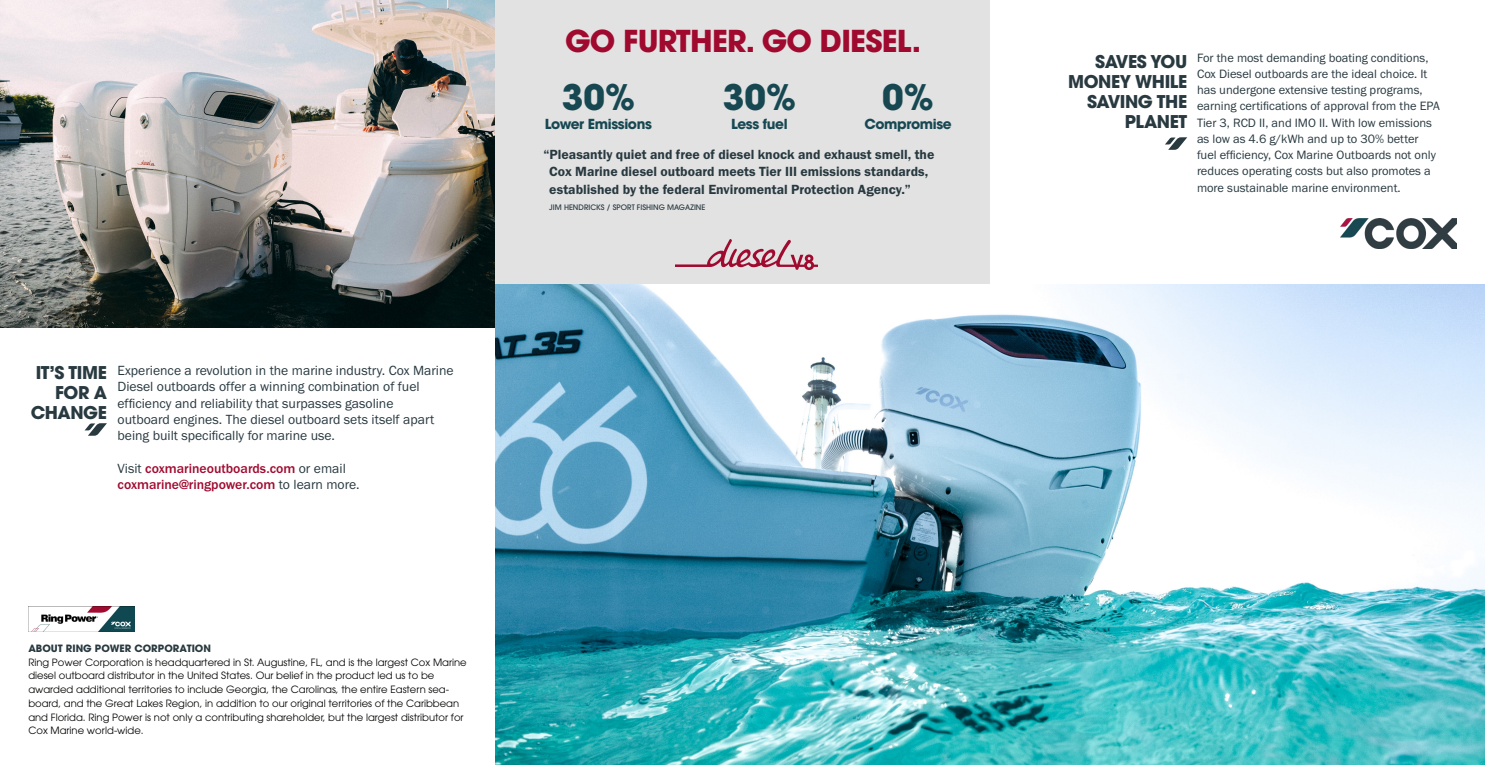
<style>
.page{position:relative;width:1485px;height:765px;background:#fff}
.page>*{position:absolute;margin:0;border:0;box-sizing:border-box;transform-origin:0 0}
.Image_Caption_-_Align_Right{font:700 35px "ITC Avant Garde Pro";color:#174852}
.Image_Caption_-_Align_Right-2{font:700 30px "ITC Avant Garde Pro";letter-spacing:-.025em;color:#a00a2f}
.Image_Caption_-_Align_Right-3{font:700 17.5px/20px "ITC Avant Garde Pro";letter-spacing:-.025em;color:#283940;text-align:right}
.Image_Caption_-_Align_Right-4{font:13.75px/16.2px "Franklin Gothic URW Boo";color:#283940}
.Image_Caption_-_Align_Right-5{font:13.75px/17.5px "Franklin Gothic URW Dem";color:#283940}
.Image_Caption_-_Align_Right-6{font:500 13.75px/16.2px "Franklin Gothic URW";color:#a00a2f}
.Image_Caption_-_Align_Right-7{font:700 13.75px "ITC Avant Garde Pro";letter-spacing:-.025em;color:#174852}
.Image_Caption_-_Align_Right-8{font:12.5px/16.2px "Franklin Gothic URW Boo";color:#283940}
.Image_Caption_-_Align_Right-9{font:10px/13.8px "ITC Avant Garde Pro";color:#040503}
.Image_Caption_-_Align_Right-10{font:500 7.5px "ITC Avant Garde Pro";color:#283940}
.s1{font-family:"Franklin Gothic URW Boo";font-weight:400;color:#283940}
.s2{font-weight:700;color:#283940}
</style>
<div class="page">
<img style="left:0;top:0;width:495px;height:328px">
<div style="left:495px;top:0;width:495px;height:284px;background:#e2e2e2"></div>
<svg style="left:85px;top:423px;width:22px;height:13px"></svg>
<svg style="left:675px;top:239px;width:143px;height:31px"></svg>
<img style="left:1340px;top:219px;width:117px;height:29px">
<svg style="left:1165px;top:137px;width:22px;height:13px"></svg>
<img style="left:495px;top:284px;width:990px;height:481px">
<img style="left:28px;top:606px;width:107px;height:26px">
<p class="Image_Caption_-_Align_Right-3" style="left:31px;top:362px;width:78px">IT’S TIME<br>FOR A<br>CHANGE</p>
<p class="Image_Caption_-_Align_Right-4" style="left:118px;top:362px;width:338px">Experience a revolution in the marine industry. Cox Marine Diesel outboards offer a winning combination of fuel efficiency and reliability that surpasses gasoline<br>outboard engines. The diesel outboard sets itself apart being built specifically for marine use.</p>
<p class="Image_Caption_-_Align_Right-6" style="left:118px;top:460px;width:243px"><span class="s1">Visit</span> coxmarineoutboards.com <span class="s1">or email </span>coxmarine@ringpower.com <span class="s1">to learn more.</span></p>
<p class="Image_Caption_-_Align_Right-9" style="left:28px;top:641px;width:440px"><span class="s2">ABOUT RING POWER CORPORATION<br></span>Ring Power Corporation is headquartered in St. Augustine, FL, and is the largest Cox Marine</p>
<p class="Image_Caption_-_Align_Right-9" style="left:28px;top:669px;width:437px">diesel outboard distributor in the United States. Our belief in the product led us to be awarded additional territories to include Georgia, the Carolinas, the entire Eastern sea&shy;board, and the Great Lakes Region, in addition to our original territories of the Caribbean and Florida. Ring Power is not only a contributing shareholder, but the largest distributor for Cox Marine world-wide.</p>
<p class="Image_Caption_-_Align_Right-2" style="left:565px;top:21px;width:358px">GO FURTHER. GO DIESEL.</p>
<p class="Image_Caption_-_Align_Right" style="left:562px;top:73px;width:75px">30%</p>
<p class="Image_Caption_-_Align_Right-7" style="left:545px;top:115px;width:109px">Lower Emissions</p>
<p class="Image_Caption_-_Align_Right" style="left:723px;top:73px;width:75px">30%</p>
<p class="Image_Caption_-_Align_Right-7" style="left:731px;top:115px;width:58px">Less fuel</p>
<p class="Image_Caption_-_Align_Right" style="left:882px;top:73px;width:53px">0%</p>
<p class="Image_Caption_-_Align_Right-7" style="left:864px;top:115px;width:89px">Compromise</p>
<p class="Image_Caption_-_Align_Right-5" style="left:549px;top:145px;width:387px;text-indent:-6px">“Pleasantly quiet and free of diesel knock and exhaust smell, the<br>Cox Marine diesel outboard meets Tier III emissions standards, established by the federal Enviromental Protection Agency.”</p>
<p class="Image_Caption_-_Align_Right-10" style="left:549px;top:203px;width:158px">JIM HENDRICKS / SPORT FISHING MAGAZINE</p>
<p class="Image_Caption_-_Align_Right-3" style="left:1068px;top:52px;width:121px">SAVES YOU<br>MONEY WHILE<br>SAVING THE<br>PLANET</p>
<p class="Image_Caption_-_Align_Right-8" style="left:1197px;top:49px;width:244px">For the most demanding boating conditions, Cox Diesel outboards are the ideal choice. It has undergone extensive testing programs, earning certifications of approval from the EPA Tier 3, RCD II, and IMO II. With low emissions as low as 4.6 g/kWh and up to 30% better fuel efficiency, Cox Marine Outboards not only reduces operating costs but also promotes a more sustainable marine environment.</p>
</div>
